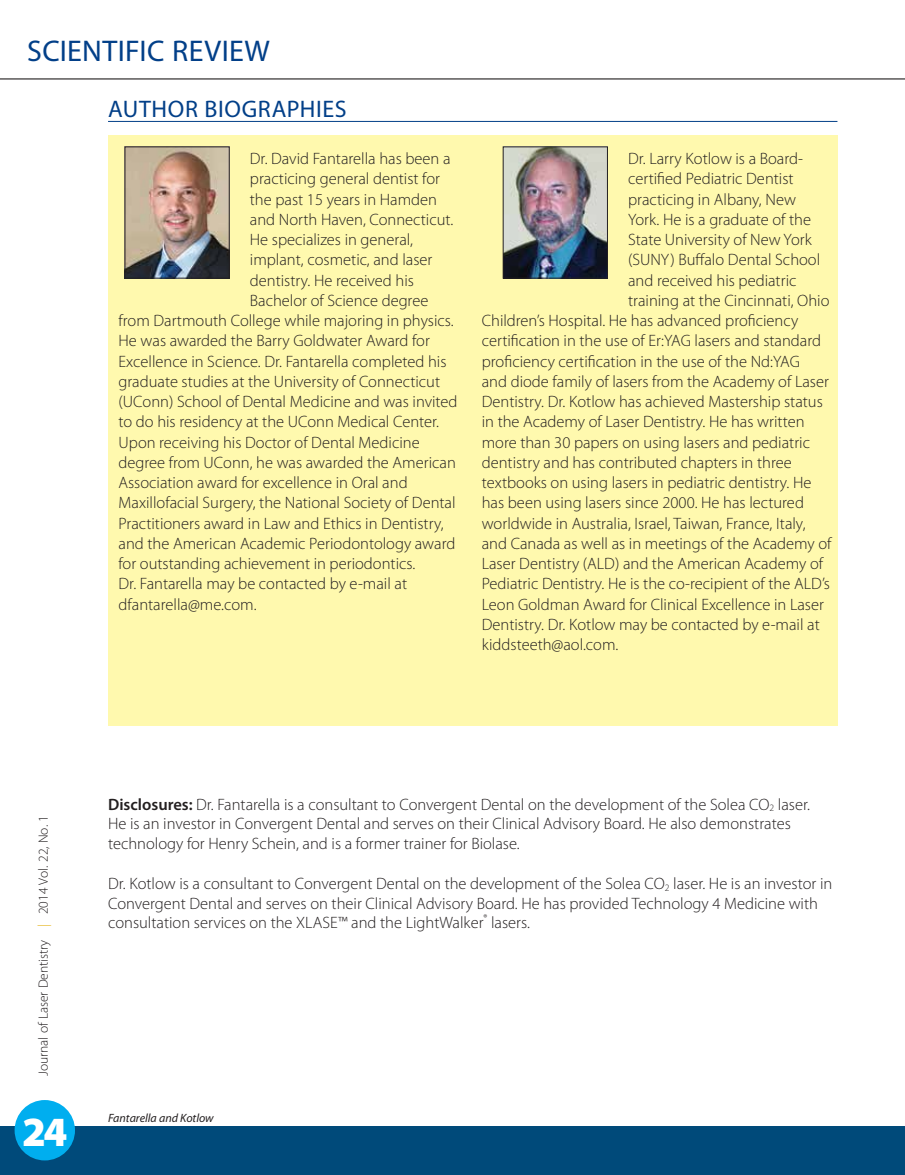
<style>
.page{position:relative;width:905px;height:1175px;background:#fff}
.page>*{position:absolute;margin:0;border:0;box-sizing:border-box;transform-origin:0 0}
.t1{font:900 41.7px "Myriad Pro";color:#fff}
.catagory_-_blue{font:30px "Myriad Pro";letter-spacing:.01em;color:#023f88}
.Article_Title{font:24px "Myriad Pro";letter-spacing:.025em;color:#023f88}
.Paragraph_BODY{font:300 16.5px/19.8px "Myriad Pro";color:#231f20}
.t2{font:300 13.5px "Myriad Pro";color:#231f20}
.t3{font:italic 12px "Myriad Pro";color:#231f20}
.t4{font:300 9.75px "Myriad Pro";color:#231f20}
.s1{color:#e4af0f}
.s2{font-weight:600}
</style>
<div class="page">
<div style="left:108px;top:135px;width:729px;height:590px;background:#fff9ae"></div>
<div style="left:0;top:1126px;width:904px;height:48px;background:#004a7a"></div>
<div style="left:15px;top:1100px;width:60px;height:60px;background:#00aeef;border-radius:50%"></div>
<hr style="left:0;top:78px;width:904px;height:1px;background:#231f20">
<hr style="left:108px;top:121px;width:729px;height:1px;background:#023f88">
<img style="left:127px;top:148px;width:101px;height:128px">
<div style="left:125px;top:146px;width:105px;height:132px;border:1px solid #231f20"></div>
<img style="left:505px;top:148px;width:101px;height:128px">
<div style="left:503px;top:146px;width:105px;height:132px;border:1px solid #231f20"></div>
<p class="catagory_-_blue" style="left:27px;top:35px;width:244px">SCIENTIFIC REVIEW</p>
<p class="Article_Title" style="left:108px;top:96px;width:240px">AUTHOR BIOGRAPHIES</p>
<p class="Paragraph_BODY" style="left:250px;top:149px;width:202px">Dr. David Fantarella has been a</p>
<p class="Paragraph_BODY" style="left:250px;top:169px;width:192px">practicing general dentist for</p>
<p class="Paragraph_BODY" style="left:250px;top:189px;width:189px">the past 15 years in Hamden</p>
<p class="Paragraph_BODY" style="left:250px;top:210px;width:205px">and North Haven, Connecticut.</p>
<p class="Paragraph_BODY" style="left:250px;top:230px;width:165px">He specializes in general,</p>
<p class="Paragraph_BODY" style="left:250px;top:250px;width:184px">implant, cosmetic, and laser</p>
<p class="Paragraph_BODY" style="left:250px;top:270px;width:166px">dentistry. He received his</p>
<p class="Paragraph_BODY" style="left:250px;top:291px;width:180px">Bachelor of Science degree</p>
<p class="Paragraph_BODY" style="left:118px;top:311px;width:337px">from Dartmouth College while majoring in physics.</p>
<p class="Paragraph_BODY" style="left:118px;top:331px;width:313px">He was awarded the Barry Goldwater Award for</p>
<p class="Paragraph_BODY" style="left:118px;top:351px;width:329px">Excellence in Science. Dr. Fantarella completed his</p>
<p class="Paragraph_BODY" style="left:118px;top:372px;width:323px">graduate studies at the University of Connecticut</p>
<p class="Paragraph_BODY" style="left:118px;top:392px;width:340px">(UConn) School of Dental Medicine and was invited</p>
<p class="Paragraph_BODY" style="left:118px;top:412px;width:322px">to do his residency at the UConn Medical Center.</p>
<p class="Paragraph_BODY" style="left:118px;top:432px;width:303px">Upon receiving his Doctor of Dental Medicine</p>
<p class="Paragraph_BODY" style="left:118px;top:453px;width:339px">degree from UConn, he was awarded the American</p>
<p class="Paragraph_BODY" style="left:118px;top:473px;width:290px">Association award for excellence in Oral and</p>
<p class="Paragraph_BODY" style="left:118px;top:493px;width:338px">Maxillofacial Surgery, the National Society of Dental</p>
<p class="Paragraph_BODY" style="left:118px;top:513px;width:326px">Practitioners award in Law and Ethics in Dentistry,</p>
<p class="Paragraph_BODY" style="left:118px;top:534px;width:338px">and the American Academic Periodontology award</p>
<p class="Paragraph_BODY" style="left:118px;top:554px;width:298px">for outstanding achievement in periodontics.</p>
<p class="Paragraph_BODY" style="left:118px;top:574px;width:290px">Dr. Fantarella may be contacted by e-mail at</p>
<p class="Paragraph_BODY" style="left:118px;top:594px;width:139px">dfantarella@me.com.</p>
<p class="Paragraph_BODY" style="left:628px;top:149px;width:176px">Dr. Larry Kotlow is a Board-</p>
<p class="Paragraph_BODY" style="left:628px;top:169px;width:167px">certified Pediatric Dentist</p>
<p class="Paragraph_BODY" style="left:628px;top:189px;width:169px">practicing in Albany, New</p>
<p class="Paragraph_BODY" style="left:628px;top:210px;width:184px">York. He is a graduate of the</p>
<p class="Paragraph_BODY" style="left:628px;top:230px;width:185px">State University of New York</p>
<p class="Paragraph_BODY" style="left:628px;top:250px;width:194px">(SUNY) Buffalo Dental School</p>
<p class="Paragraph_BODY" style="left:628px;top:270px;width:170px">and received his pediatric</p>
<p class="Paragraph_BODY" style="left:628px;top:291px;width:203px">training at the Cincinnati, Ohio</p>
<p class="Paragraph_BODY" style="left:482px;top:311px;width:318px">Children’s Hospital. He has advanced proficiency</p>
<p class="Paragraph_BODY" style="left:482px;top:331px;width:341px">certification in the use of Er:YAG lasers and standard</p>
<p class="Paragraph_BODY" style="left:482px;top:351px;width:320px">proficiency certification in the use of the Nd:YAG</p>
<p class="Paragraph_BODY" style="left:482px;top:372px;width:348px">and diode family of lasers from the Academy of Laser</p>
<p class="Paragraph_BODY" style="left:482px;top:392px;width:342px">Dentistry. Dr. Kotlow has achieved Mastership status</p>
<p class="Paragraph_BODY" style="left:482px;top:412px;width:324px">in the Academy of Laser Dentistry. He has written</p>
<p class="Paragraph_BODY" style="left:482px;top:432px;width:330px">more than 30 papers on using lasers and pediatric</p>
<p class="Paragraph_BODY" style="left:482px;top:453px;width:311px">dentistry and has contributed chapters in three</p>
<p class="Paragraph_BODY" style="left:482px;top:473px;width:331px">textbooks on using lasers in pediatric dentistry. He</p>
<p class="Paragraph_BODY" style="left:482px;top:493px;width:324px">has been using lasers since 2000. He has lectured</p>
<p class="Paragraph_BODY" style="left:482px;top:513px;width:325px">worldwide in Australia, Israel, Taiwan, France, Italy,</p>
<p class="Paragraph_BODY" style="left:482px;top:534px;width:351px">and Canada as well as in meetings of the Academy of</p>
<p class="Paragraph_BODY" style="left:482px;top:554px;width:343px">Laser Dentistry (ALD) and the American Academy of</p>
<p class="Paragraph_BODY" style="left:482px;top:574px;width:350px">Pediatric Dentistry. He is the co-recipient of the ALD’s</p>
<p class="Paragraph_BODY" style="left:482px;top:594px;width:344px">Leon Goldman Award for Clinical Excellence in Laser</p>
<p class="Paragraph_BODY" style="left:482px;top:615px;width:339px">Dentistry. Dr. Kotlow may be contacted by e-mail at</p>
<p class="Paragraph_BODY" style="left:482px;top:635px;width:138px">kiddsteeth@aol.com.</p>
<p class="t2" style="left:36px;top:1076px;width:262px;rotate:-90deg">Journal of Laser Dentistry <span class="s1">|</span> 2014 Vol. 22, No. 1</p>
<p class="t1" style="left:22px;top:1108px;width:47px">24</p>
<p class="Paragraph_BODY" style="left:108px;top:794px;width:703px"><span class="s2">Disclosures:</span> Dr. Fantarella is a consultant to Convergent Dental on the development of the Solea CO<sub>2</sub> laser.<br>He is an investor in Convergent Dental and serves on their Clinical Advisory Board. He also demonstrates technology for Henry Schein, and is a former trainer for Biolase.</p>
<p class="Paragraph_BODY" style="left:108px;top:873px;width:725px">Dr. Kotlow is a consultant to Convergent Dental on the development of the Solea CO<sub>2</sub> laser. He is an investor in<br>Convergent Dental and serves on their Clinical Advisory Board. He has provided Technology 4 Medicine with consultation services on the XLASE™ and the LightWalker</p>
<p class="t4" style="left:483px;top:912px;width:5px">®</p>
<p class="Paragraph_BODY" style="left:491px;top:913px;width:40px">lasers.</p>
<p class="t3" style="left:108px;top:1112px;width:107px">Fantarella and Kotlow</p>
</div>
